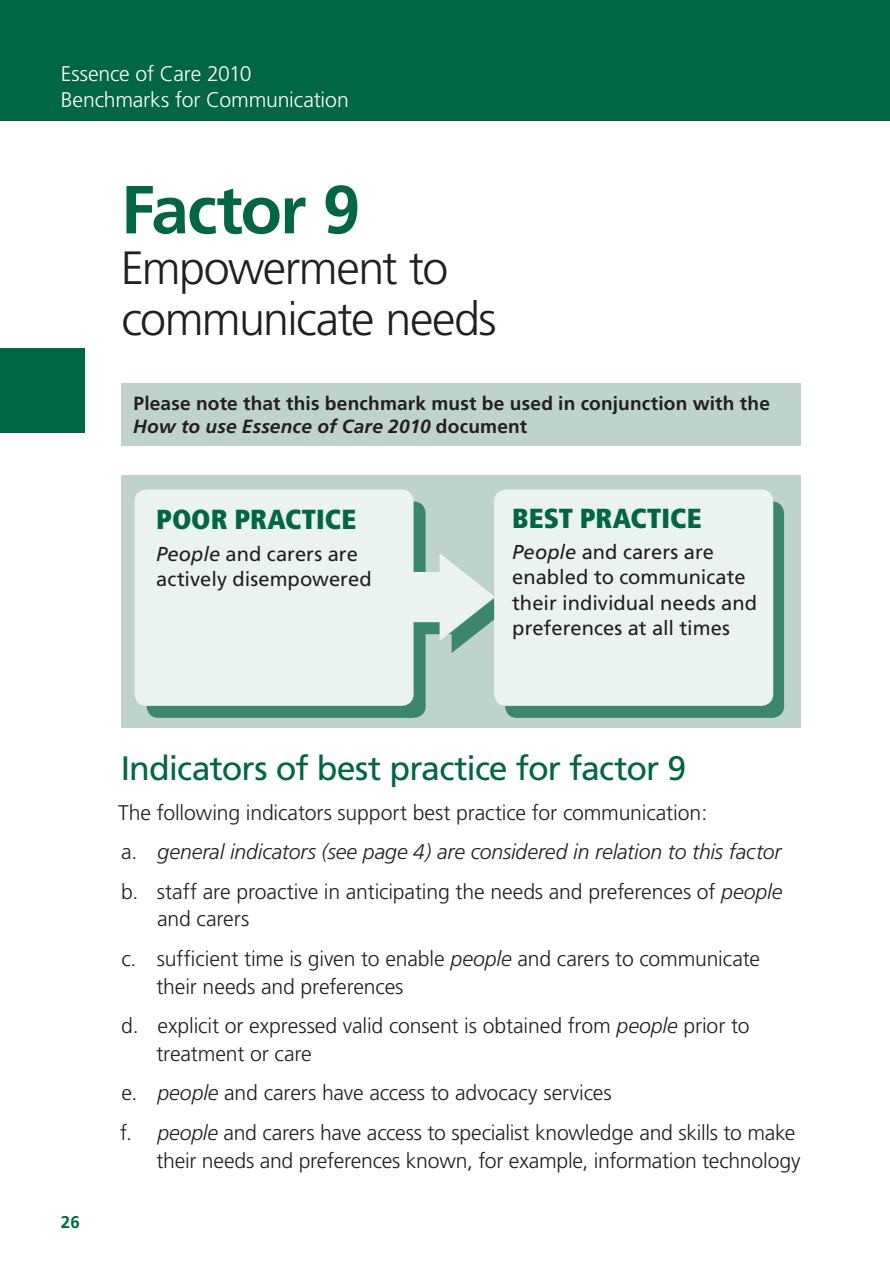
<style>
.page{position:relative;width:890px;height:1263px;background:#fff}
.page>*{position:absolute;margin:0;border:0;box-sizing:border-box;transform-origin:0 0}
.t1{font:700 67.8px "Frutiger";letter-spacing:-.03em;color:#064}
.t2{font:300 46.65px/50.8px "Frutiger";letter-spacing:-.035em;color:#231f20}
.t3{font:33.9px "Frutiger";letter-spacing:-.025em;color:#064}
.t4{font:900 condensed 27.6px "Frutiger";color:#064}
.t5{font:300 21.15px/39.6px "Frutiger";letter-spacing:-.01em;color:#231f20}
.t6{font:300 21.15px/25.5px "Frutiger";letter-spacing:-.01em;color:#fff}
.t7{font:20.1px/25.5px "Frutiger";color:#231f20}
.t8{font:700 19.05px/23.2px "Frutiger";letter-spacing:.01em;color:#231f20}
.t9{font:700 16.95px "Frutiger";color:#064}
.s1{font-style:italic}
</style>
<div class="page">
<div style="left:0;top:0;width:889px;height:120px;background:#064"></div>
<div style="left:121px;top:383px;width:679px;height:62px;background:#bed3ca"></div>
<div style="left:121px;top:476px;width:679px;height:252px;background:#bed3ca"></div>
<div style="left:505px;top:501px;width:278px;height:217px;background:#3c866c;border-radius:12px"></div>
<div style="left:146px;top:501px;width:279px;height:217px;background:#3c866c;border-radius:12px"></div>
<div style="left:134px;top:489px;width:279px;height:217px;background:#ebf3f0;border-radius:12px"></div>
<div style="left:494px;top:489px;width:279px;height:217px;background:#ebf3f0;border-radius:12px"></div>
<div style="left:0;top:349px;width:85px;height:84px;background:#064"></div>
<svg style="left:413px;top:553px;width:13px;height:87px"></svg>
<p class="t6" style="left:61px;top:61px;width:289px">Essence of Care 2010<br>Benchmarks for Communication</p>
<h1 class="t1" style="left:121px;top:170px;width:241px">Factor 9</h1>
<h2 class="t2" style="left:121px;top:243px;width:377px">Empowerment to communicate needs</h2>
<p class="t8" style="left:133px;top:392px;width:638px">Please note that this benchmark must be used in conjunction with the<br><span class="s1">How to use Essence of Care 2010</span> document</p>
<h3 class="t4" style="left:156px;top:503px;width:201px">POOR PRACTICE</h3>
<p class="t7" style="left:156px;top:541px;width:217px"><span class="s1">People</span> and carers are actively disempowered</p>
<h3 class="t4" style="left:512px;top:501px;width:191px">BEST PRACTICE</h3>
<p class="t7" style="left:512px;top:539px;width:246px"><span class="s1">People</span> and carers are enabled to communicate their individual needs and preferences at all times</p>
<p class="t9" style="left:61px;top:1212px;width:21px">26</p>
<h3 class="t3" style="left:121px;top:748px;width:567px">Indicators of best practice for factor 9</h3>
<p class="t5" style="left:118px;top:792px;width:665px">The following indicators support best practice for communication:<br>a. <span class="s1">general indicators (see page 4) are considered in relation to this factor </span>b. staff are proactive in anticipating the needs and preferences of <span class="s1">people</span></p>
<p class="t5" style="left:121px;top:899px;width:640px;text-indent:36px">and carers<br>c. sufficient time is given to enable <span class="s1">people</span> and carers to communicate</p>
<p class="t5" style="left:121px;top:966px;width:629px;text-indent:35px">their needs and preferences<br>d. explicit or expressed valid consent is obtained from <span class="s1">people</span> prior to</p>
<p class="t5" style="left:120px;top:1033px;width:676px;text-indent:36px">treatment or care<br>e. <span class="s1">people</span> and carers have access to advocacy services<br>f. <span class="s1">people</span> and carers have access to specialist knowledge and skills to make</p>
<p class="t5" style="left:156px;top:1140px;width:645px">their needs and preferences known, for example, information technology</p>
</div>
